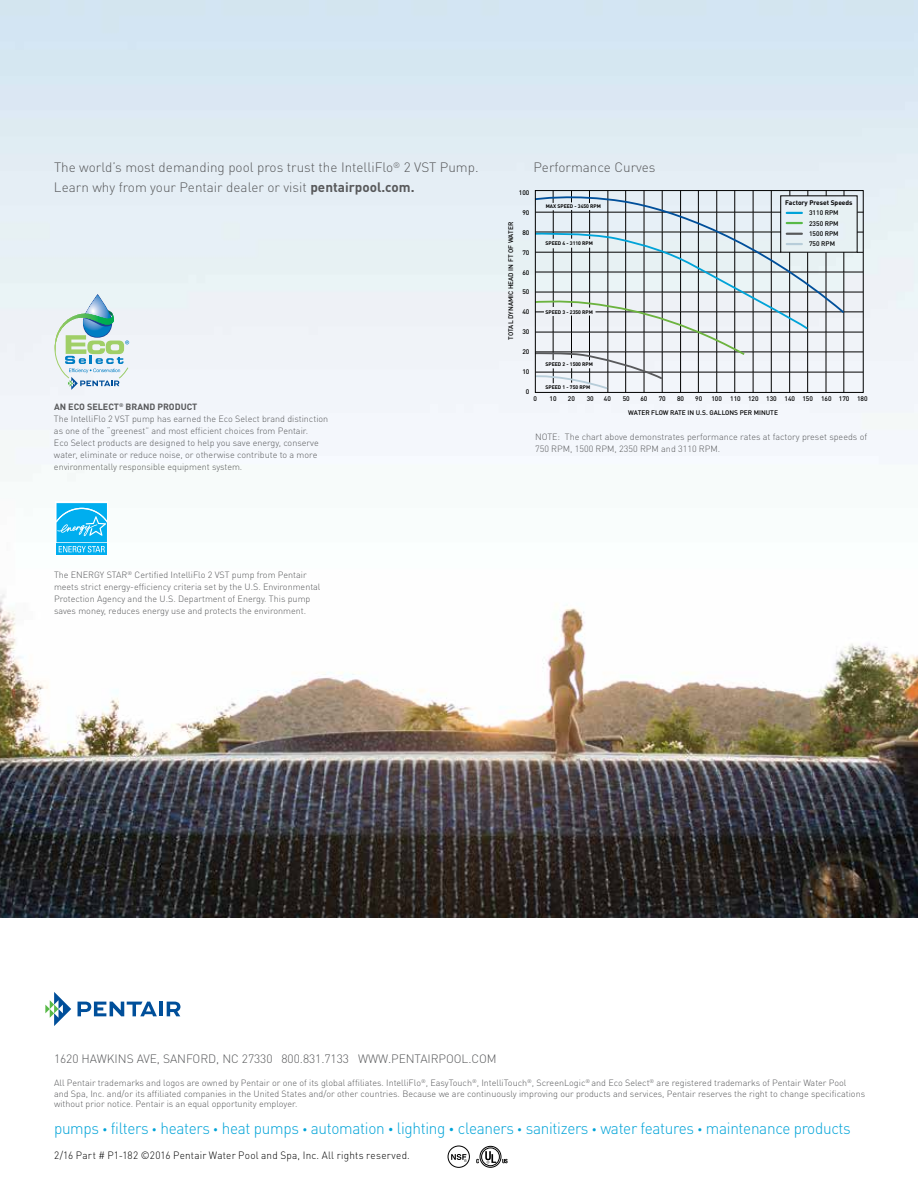
<style>
.page{position:relative;width:918px;height:1188px;background:#fff}
.page>*{position:absolute;margin:0;border:0;box-sizing:border-box;transform-origin:0 0}
.t1{font:300 16.2px "DIN Pro";letter-spacing:-.02em;color:#00a3d8;scale:.95 1}
.t2{font:300 13.5px "DIN Pro";color:#58595b}
.t3{font:300 12px "DIN Pro";letter-spacing:-.005em;color:#58595b}
.t4{font:300 10.5px "DIN Pro";letter-spacing:.02em;color:#000;scale:.95 1}
.t5{font:300 9px/12px "DIN Pro";color:#58595b}
.t6{font:500 6.6px/10.4px "DIN Pro";color:#000;text-align:justify}
.t7{font:700 6.6px "DIN Pro";color:#000}
.t8{font:700 5.1px "DIN Pro";color:#000}
.s1{font-weight:700}
.s2{font-size:9.75px}
.s3{font-size:10.5px}
</style>
<div class="page">
<img style="left:0;top:0;width:918px;height:918px">
<div style="left:448px;top:1146px;width:22px;height:22px;border:1px solid #000;border-radius:50%"></div>
<svg style="left:451px;top:1154px;width:16px;height:8px"></svg>
<svg style="left:476px;top:1146px;width:32px;height:22px"></svg>
<hr style="left:535px;top:272px;width:328px;height:1px;background:#000">
<hr style="left:535px;top:292px;width:328px;height:1px;background:#000">
<hr style="left:596px;top:312px;width:267px;height:1px;background:#000">
<hr style="left:535px;top:332px;width:328px;height:1px;background:#000">
<hr style="left:535px;top:352px;width:328px;height:1px;background:#000">
<hr style="left:535px;top:372px;width:328px;height:1px;background:#000">
<svg style="left:533px;top:190px;width:313px;height:201px"></svg>
<svg style="left:55px;top:502px;width:53px;height:54px"></svg>
<svg style="left:57px;top:552px;width:50px;height:3px"></svg>
<svg style="left:57px;top:503px;width:50px;height:49px;background:#2abbf1"></svg>
<svg style="left:55px;top:294px;width:74px;height:96px"></svg>
<svg style="left:45px;top:992px;width:26px;height:34px"></svg>
<svg style="left:78px;top:1002px;width:79px;height:14px"></svg>
<hr style="left:159px;top:1002px;width:4px;height:14px;background:#004f9a">
<svg style="left:167px;top:1002px;width:13px;height:14px"></svg>
<h2 class="t2" style="left:54px;top:157px;width:426px">The world’s most demanding pool pros trust the IntelliFlo<sup>®</sup> 2 VST Pump.</h2>
<h2 class="t2" style="left:534px;top:157px;width:124px">Performance Curves</h2>
<h2 class="t2" style="left:54px;top:177px;width:362px">Learn why from your Pentair dealer or visit <span class="s1">pentairpool.com.</span></h2>
<p class="t6" style="left:519px;top:187px;width:12px">100</p>
<p class="t6" style="left:522px;top:207px;width:9px">90</p>
<p class="t6" style="left:522px;top:227px;width:9px">80</p>
<p class="t6" style="left:522px;top:246px;width:9px">70</p>
<p class="t6" style="left:522px;top:266px;width:9px">60</p>
<p class="t6" style="left:522px;top:286px;width:9px">50</p>
<p class="t6" style="left:522px;top:306px;width:9px">40</p>
<p class="t6" style="left:522px;top:326px;width:9px">30</p>
<p class="t6" style="left:522px;top:346px;width:9px">20</p>
<p class="t6" style="left:522px;top:365px;width:9px">10</p>
<p class="t6" style="left:526px;top:385px;width:5px">0</p>
<p class="t8" style="left:546px;top:202px;width:57px">MAX SPEED - 3450 RPM</p>
<p class="t8" style="left:545px;top:239px;width:49px">SPEED 4 - 3110 RPM</p>
<p class="t6" style="left:505px;top:340px;width:119px;rotate:-90deg">TOTAL DYNAMIC HEAD IN FT OF WATER</p>
<p class="t8" style="left:545px;top:308px;width:49px">SPEED 3 - 2350 RPM</p>
<p class="t8" style="left:545px;top:360px;width:49px">SPEED 2 - 1500 RPM</p>
<p class="t8" style="left:545px;top:383px;width:46px">SPEED 1 - 750 RPM</p>
<p class="t7" style="left:785px;top:197px;width:69px">Factory Preset Speeds</p>
<p class="t6" style="left:809px;top:207px;width:31px">3110 RPM 2350 RPM 1500 RPM 750 RPM</p>
<p class="t5" style="left:54px;top:400px;width:276px"><span class="s1">AN ECO SELECT</span><sup>®</sup> <span class="s1">BRAND PRODUCT<br></span>The IntelliFlo 2 VST pump has earned the Eco Select brand distinction as one of the “greenest” and most efficient choices from Pentair.<br>Eco Select products are designed to help you save energy, conserve water, eliminate or reduce noise, or otherwise contribute to a more environmentally responsible equipment system.</p>
<p class="t5" style="left:54px;top:568px;width:268px">The ENERGY STAR<sup>®</sup> Certified IntelliFlo 2 VST pump from Pentair meets strict energy-efficiency criteria set by the U.S. Environmental Protection Agency and the U.S. Department of Energy. This pump saves money, reduces energy use and protects the environment.</p>
<p class="t6" style="left:533px;top:393px;width:5px">0</p>
<p class="t6" style="left:549px;top:393px;width:9px">10</p>
<p class="t6" style="left:568px;top:393px;width:9px">20</p>
<p class="t6" style="left:587px;top:393px;width:9px">30</p>
<p class="t6" style="left:604px;top:393px;width:9px">40</p>
<p class="t6" style="left:623px;top:393px;width:9px">50</p>
<p class="t6" style="left:640px;top:393px;width:9px">60</p>
<p class="t6" style="left:659px;top:393px;width:9px">70</p>
<p class="t6" style="left:677px;top:393px;width:9px">80</p>
<p class="t6" style="left:695px;top:393px;width:9px">90</p>
<p class="t6" style="left:711px;top:393px;width:158px">100 110 120 130 140 150 160 170 180</p>
<p class="t6" style="left:628px;top:407px;width:151px">WATER FLOW RATE IN U.S. GALLONS PER MINUTE</p>
<p class="t5" style="left:535px;top:430px;width:334px">NOTE: The chart above demonstrates performance rates at factory preset speeds of<br>750 RPM, 1500 RPM, 2350 RPM and 3110 RPM.</p>
<h3 class="t3" style="left:54px;top:1050px;width:444px">1620 HAWKINS AVE, SANFORD, NC 27330 800.831.7133 WWW.PENTAIRPOOL.COM</h3>
<p class="t5" style="left:54px;top:1077px;width:813px;line-height:10.5px">All Pentair trademarks and logos are owned by Pentair or one of its global affiliates. IntelliFlo<sup>®</sup>, EasyTouch<sup>®</sup>, IntelliTouch<sup>®</sup>, ScreenLogic<sup>®</sup> and Eco Select<sup>®</sup> are registered trademarks of Pentair Water Pool<br>and Spa, Inc. and/or its affiliated companies in the United States and/or other countries. Because we are continuously improving our products and services, Pentair reserves the right to change specifications without prior notice. Pentair is an equal opportunity employer.</p>
<h1 class="t1" style="left:54px;top:1116px;width:840px">pumps <span class="s2">•</span> filters <span class="s2">•</span> heaters <span class="s2">•</span> heat pumps <span class="s2">•</span> automation <span class="s3">•</span> lighting <span class="s3">•</span> cleaners <span class="s2">•</span> sanitizers <span class="s2">•</span> water features <span class="s2">•</span> maintenance products</h1>
<p class="t4" style="left:54px;top:1147px;width:376px">2/16 Part # P1-182 ©2016 Pentair Water Pool and Spa, Inc. All rights reserved.</p>
</div>
